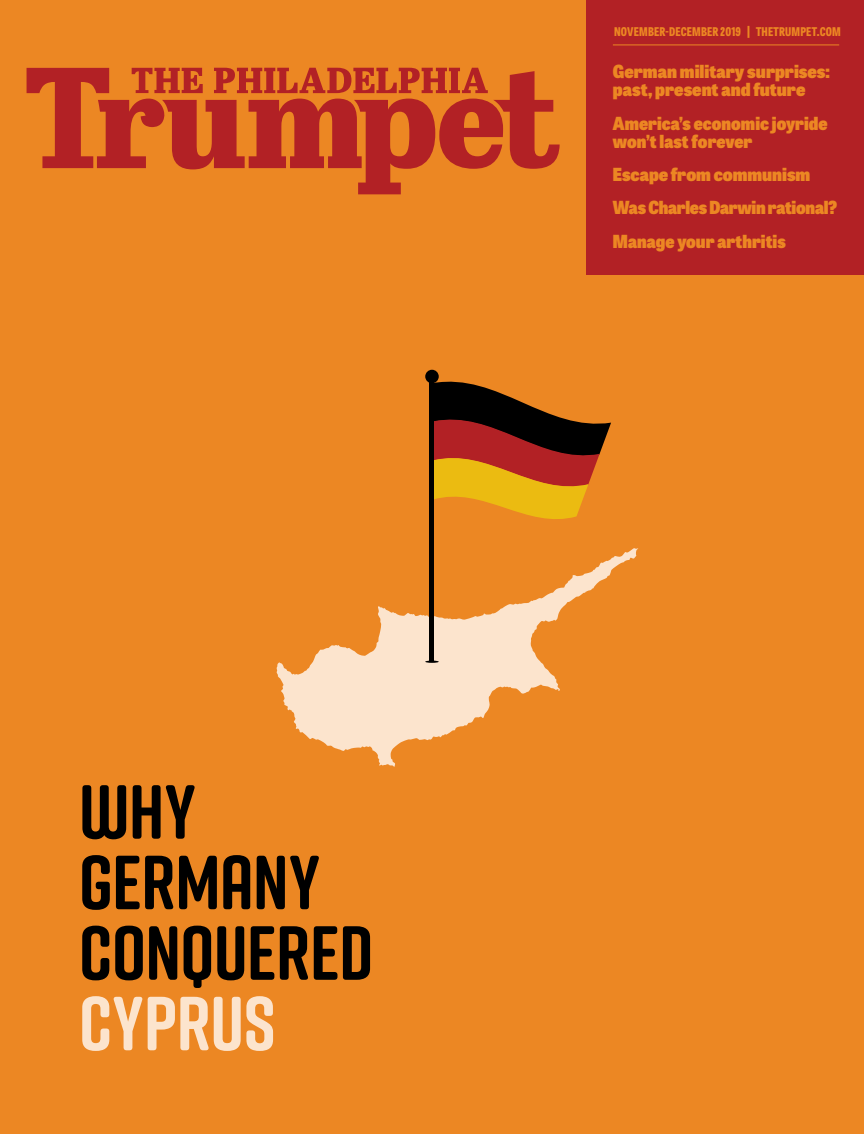
<style>
.page{position:relative;width:864px;height:1134px;background:#ec8723}
.page>*{position:absolute;margin:0;border:0;box-sizing:border-box;transform-origin:0 0}
.t1{font:700 76.5px/70.5px "Rift Soft";letter-spacing:-.01em;color:#000}
.t2{font:700 76.5px "Rift Soft";letter-spacing:-.005em;color:#fce4cd}
.t3{font:800 18px/18.3px "Tablet Gothic Narrow";color:#ec8723}
.t4{font:800 12px "Tablet Gothic Condensed";letter-spacing:.015em;color:#ec8723}
</style>
<div class="page">
<div style="left:586px;top:0;width:278px;height:274px;background:#b22125"></div>
<hr style="left:613px;top:45px;width:226px;height:1px;background:#ec8723">
<svg style="left:27px;top:68px;width:533px;height:126px"></svg>
<svg style="left:276px;top:548px;width:362px;height:219px"></svg>
<svg style="left:434px;top:381px;width:177px;height:138px"></svg>
<div style="left:425px;top:370px;width:14px;height:13px;background:#000;border-radius:50%"></div>
<svg style="left:425px;top:661px;width:14px;height:2px"></svg>
<hr style="left:430px;top:378px;width:4px;height:284px;background:#000">
<h1 class="t1" style="left:79px;top:775px;width:296px">WHY<br>GERMANY<br>CONQUERED</h1>
<h1 class="t2" style="left:79px;top:969px;width:198px">CYPRUS</h1>
<p class="t4" style="left:614px;top:22px;width:228px">NOVEMBER-DECEMBER 2019 | THETRUMPET.COM</p>
<p class="t3" style="left:613px;top:61px;width:219px">German military surprises: past, present and future</p>
<p class="t3" style="left:613px;top:113px;width:216px">America’s economic joyride won’t last forever</p>
<p class="t3" style="left:613px;top:157px;width:226px;line-height:33.3px">Escape from communism<br>Was Charles Darwin rational?<br>Manage your arthritis</p>
</div>
